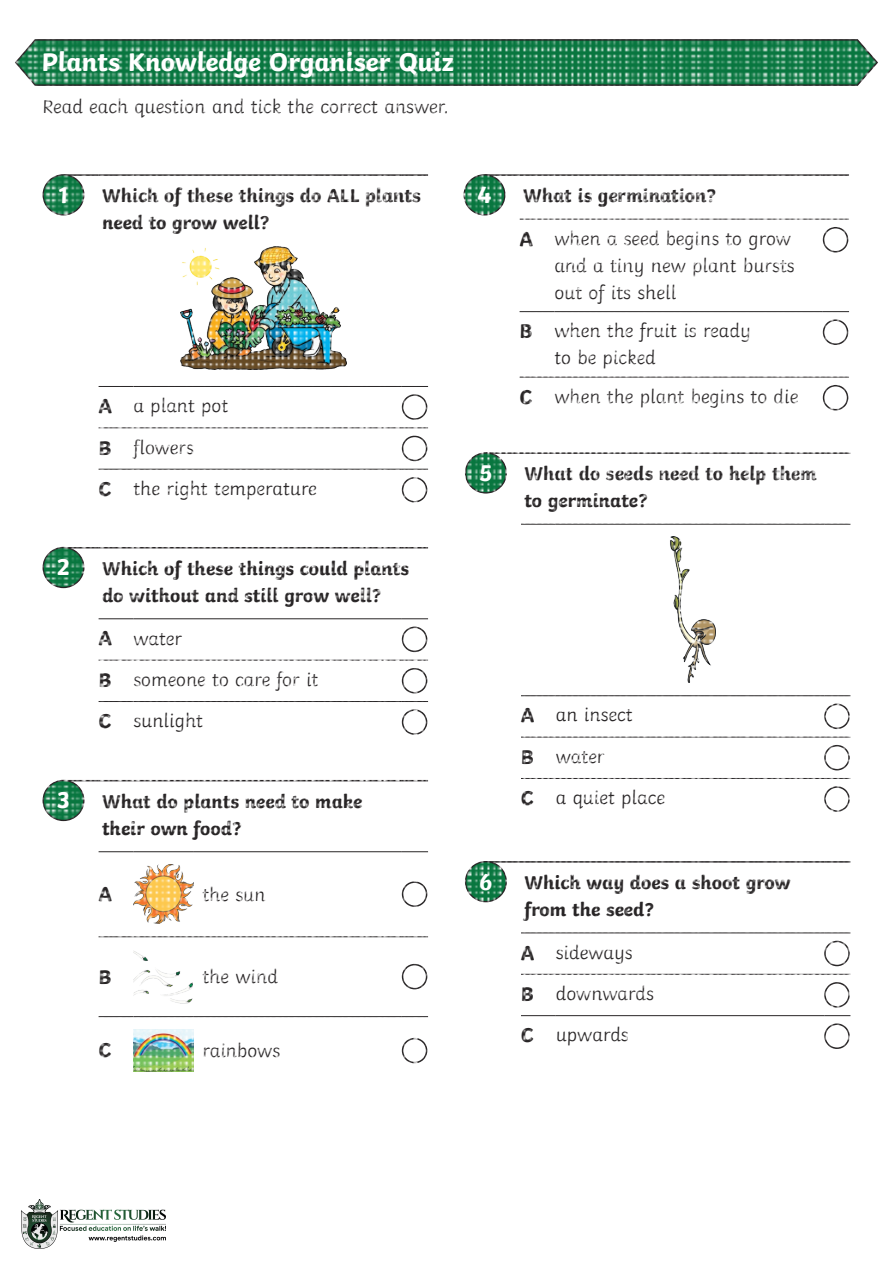
<style>
.page{position:relative;width:893px;height:1263px;background:#fff}
.page>*{position:absolute;margin:0;border:0;box-sizing:border-box;transform-origin:0 0}
.Heading_2{font:700 27px "Twinkl";color:#fff}
.KS2_Body_Copy{font:700 24px "Twinkl";color:#fff}
.KS2_Body_Copy-2{font:700 21px "Twinkl";color:#282526}
.KS2_Body_Copy-3{font:300 19.5px/27px "Twinkl";color:#282526}
.KS2_Body_Copy-4{font:700 19.5px/27px "Twinkl";color:#282526}
.Heading_1{font:300 19.5px "Twinkl";color:#282526}
</style>
<div class="page">
<img style="left:15px;top:39px;width:863px;height:1210px">
<img style="left:22px;top:1199px;width:143px;height:49px">
<p class="Heading_2" style="left:41px;top:40px;width:414px">Plants Knowledge Organiser Quiz</p>
<p class="Heading_1" style="left:42px;top:92px;width:408px">Read each question and tick the correct answer.</p>
<p class="KS2_Body_Copy" style="left:58px;top:175px;width:11px">1</p>
<p class="KS2_Body_Copy-4" style="left:102px;top:180px;width:320px">Which of these things do ALL plants need to grow well?</p>
<p class="KS2_Body_Copy-2" style="left:99px;top:389px;width:15px">A</p>
<p class="KS2_Body_Copy-3" style="left:133px;top:390px;width:96px">a plant pot</p>
<p class="KS2_Body_Copy-2" style="left:99px;top:430px;width:14px">B</p>
<p class="KS2_Body_Copy-3" style="left:133px;top:432px;width:62px">flowers</p>
<p class="KS2_Body_Copy-2" style="left:99px;top:471px;width:14px">C</p>
<p class="KS2_Body_Copy-3" style="left:133px;top:473px;width:185px">the right temperature</p>
<p class="KS2_Body_Copy" style="left:57px;top:547px;width:14px">2</p>
<p class="KS2_Body_Copy-4" style="left:102px;top:553px;width:309px">Which of these things could plants do without and still grow well?</p>
<p class="KS2_Body_Copy-2" style="left:99px;top:621px;width:15px">A</p>
<p class="KS2_Body_Copy-3" style="left:133px;top:623px;width:50px">water</p>
<p class="KS2_Body_Copy-2" style="left:99px;top:662px;width:14px">B</p>
<p class="KS2_Body_Copy-3" style="left:133px;top:664px;width:187px">someone to care for it</p>
<p class="KS2_Body_Copy-2" style="left:99px;top:704px;width:14px">C</p>
<p class="KS2_Body_Copy-3" style="left:133px;top:705px;width:71px">sunlight</p>
<p class="KS2_Body_Copy" style="left:57px;top:780px;width:14px">3</p>
<p class="KS2_Body_Copy-4" style="left:102px;top:786px;width:262px">What do plants need to make their own food?</p>
<p class="KS2_Body_Copy-2" style="left:99px;top:877px;width:15px">A</p>
<p class="KS2_Body_Copy-3" style="left:202px;top:879px;width:65px">the sun</p>
<p class="KS2_Body_Copy-2" style="left:99px;top:959px;width:14px">B</p>
<p class="KS2_Body_Copy-3" style="left:202px;top:961px;width:77px">the wind</p>
<p class="KS2_Body_Copy-2" style="left:99px;top:1033px;width:14px">C</p>
<p class="KS2_Body_Copy-3" style="left:202px;top:1035px;width:79px">rainbows</p>
<p class="KS2_Body_Copy" style="left:477px;top:175px;width:16px">4</p>
<p class="KS2_Body_Copy-4" style="left:523px;top:180px;width:194px">What is germination?</p>
<p class="KS2_Body_Copy-2" style="left:520px;top:221px;width:15px">A</p>
<p class="KS2_Body_Copy-3" style="left:554px;top:223px;width:242px">when a seed begins to grow and a tiny new plant bursts out of its shell</p>
<p class="KS2_Body_Copy-2" style="left:520px;top:314px;width:14px">B</p>
<p class="KS2_Body_Copy-3" style="left:554px;top:316px;width:198px">when the fruit is ready to be picked</p>
<p class="KS2_Body_Copy-2" style="left:520px;top:379px;width:14px">C</p>
<p class="KS2_Body_Copy-3" style="left:554px;top:381px;width:246px">when the plant begins to die</p>
<p class="KS2_Body_Copy" style="left:479px;top:453px;width:14px">5</p>
<p class="KS2_Body_Copy-4" style="left:524px;top:458px;width:294px">What do seeds need to help them to germinate?</p>
<p class="KS2_Body_Copy-2" style="left:521px;top:698px;width:15px">A</p>
<p class="KS2_Body_Copy-3" style="left:556px;top:700px;width:79px">an insect</p>
<p class="KS2_Body_Copy-2" style="left:521px;top:739px;width:14px">B</p>
<p class="KS2_Body_Copy-3" style="left:556px;top:741px;width:50px">water</p>
<p class="KS2_Body_Copy-2" style="left:521px;top:781px;width:14px">C</p>
<p class="KS2_Body_Copy-3" style="left:556px;top:782px;width:111px">a quiet place</p>
<p class="KS2_Body_Copy" style="left:479px;top:862px;width:15px">6</p>
<p class="KS2_Body_Copy-4" style="left:524px;top:867px;width:268px">Which way does a shoot grow from the seed?</p>
<p class="KS2_Body_Copy-2" style="left:521px;top:935px;width:15px">A</p>
<p class="KS2_Body_Copy-3" style="left:556px;top:937px;width:78px">sideways</p>
<p class="KS2_Body_Copy-2" style="left:521px;top:976px;width:14px">B</p>
<p class="KS2_Body_Copy-3" style="left:556px;top:978px;width:100px">downwards</p>
<p class="KS2_Body_Copy-2" style="left:521px;top:1018px;width:14px">C</p>
<p class="KS2_Body_Copy-3" style="left:556px;top:1020px;width:74px">upwards</p>
</div>
